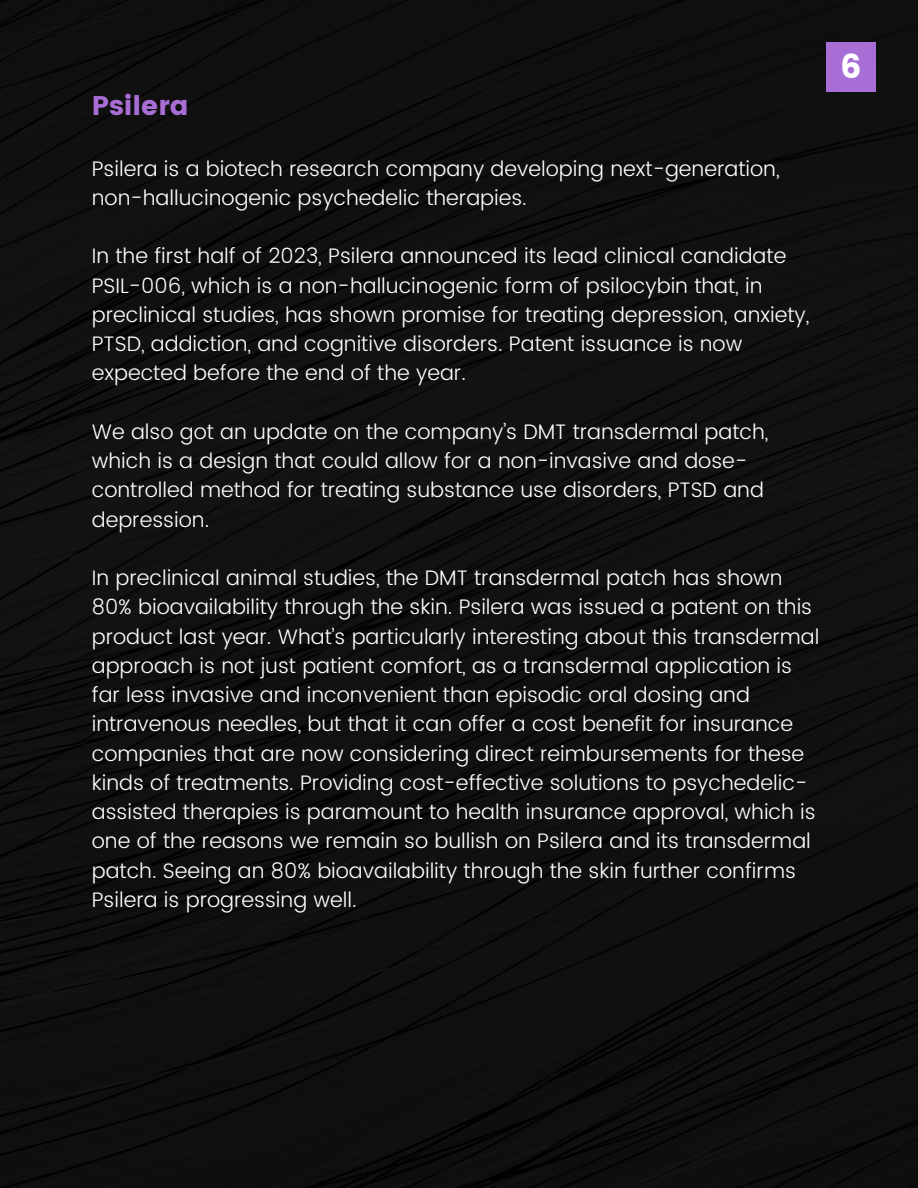
<style>
.page{position:relative;width:918px;height:1188px;background:#101010}
.page>*{position:absolute;margin:0;border:0;box-sizing:border-box;transform-origin:0 0}
.t1{font:33px "Poppins";color:#fff}
.t2{font:27px "Poppins";color:#a96dd6}
.t3{font:300 21px/29.2px "Poppins";color:#fefefe}
</style>
<div class="page">
<div style="left:826px;top:42px;width:50px;height:50px;background:#a96dd6"></div>
<p class="t2" style="left:92px;top:90px;width:98px">Psilera</p>
<p class="t3" style="left:92px;top:154px;width:689px">Psilera is a biotech research company developing next-generation, non-hallucinogenic psychedelic therapies.</p>
<p class="t3" style="left:92px;top:242px;width:719px">In the first half of 2023, Psilera announced its lead clinical candidate PSIL-006, which is a non-hallucinogenic form of psilocybin that, in preclinical studies, has shown promise for treating depression, anxiety, PTSD, addiction, and cognitive disorders. Patent issuance is now expected before the end of the year.</p>
<p class="t3" style="left:92px;top:417px;width:678px">We also got an update on the company’s DMT transdermal patch, which is a design that could allow for a non-invasive and dose&shy;controlled method for treating substance use disorders, PTSD and depression.</p>
<p class="t3" style="left:92px;top:563px;width:729px">In preclinical animal studies, the DMT transdermal patch has shown 80% bioavailability through the skin. Psilera was issued a patent on this product last year. What’s particularly interesting about this transdermal approach is not just patient comfort, as a transdermal application is far less invasive and inconvenient than episodic oral dosing and intravenous needles, but that it can offer a cost benefit for insurance companies that are now considering direct reimbursements for these kinds of treatments. Providing cost-effective solutions to psychedelic&shy;assisted therapies is paramount to health insurance approval, which is one of the reasons we remain so bullish on Psilera and its transdermal patch. Seeing an 80% bioavailability through the skin further confirms Psilera is progressing well.</p>
<p class="t1" style="left:840px;top:47px;width:23px">6</p>
</div>
